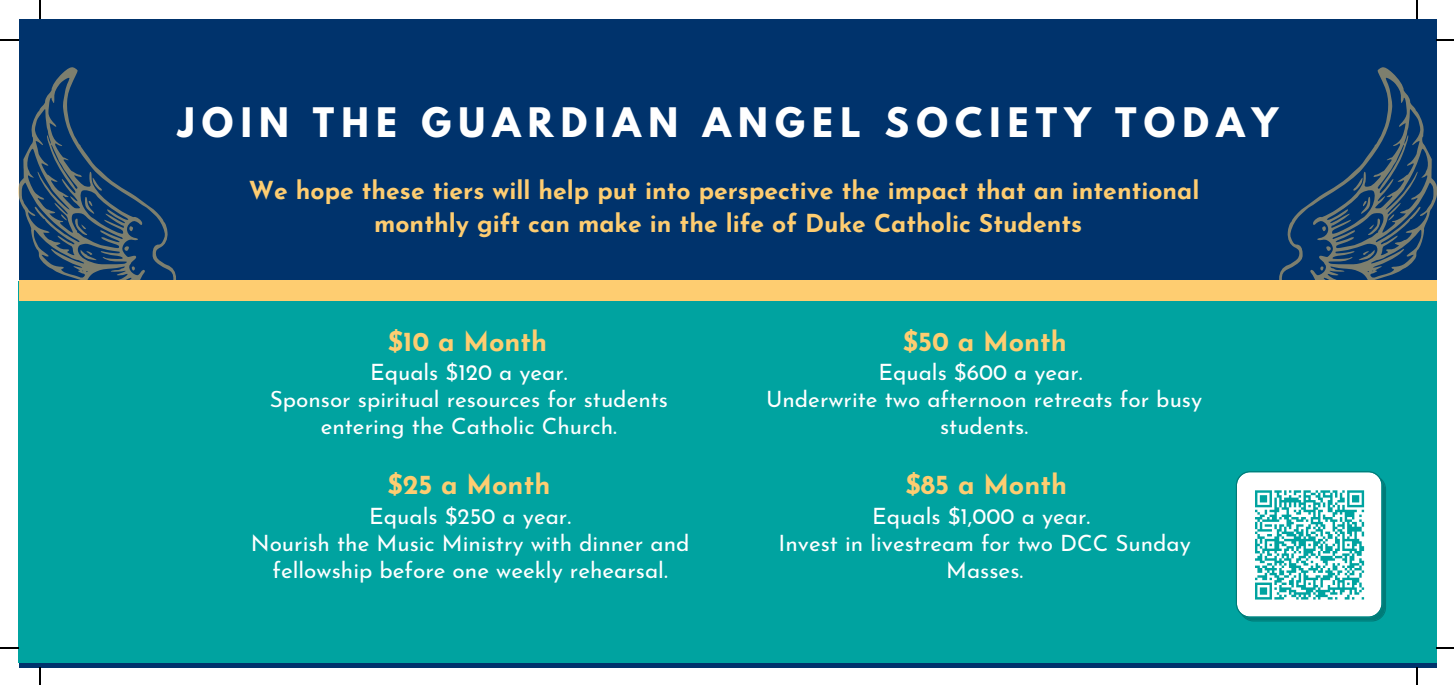
<style>
.page{position:relative;width:1454px;height:685px;background:#fff}
.page>*{position:absolute;margin:0;border:0;box-sizing:border-box;transform-origin:0 0}
.t1{font:700 36px "League Spartan";letter-spacing:.2em;color:#fff}
.t2{font:700 27px "Josefin Sans";color:#fecd71}
.t3{font:700 24.75px/33.8px "Josefin Sans";color:#fecd71;text-align:center}
.t4{font:22.5px/27px "Josefin Sans";color:#fff;text-align:center}
</style>
<div class="page">
<div style="left:19px;top:19px;width:1417px;height:648px;background:#00336c"></div>
<svg style="left:19px;top:67px;width:157px;height:213px"></svg>
<svg style="left:1279px;top:67px;width:157px;height:213px"></svg>
<div style="left:19px;top:280px;width:1417px;height:382px;background:#00a3a0"></div>
<div style="left:19px;top:280px;width:1417px;height:21px;background:#fecd71"></div>
<svg style="left:1236px;top:471px;width:150px;height:150px"></svg>
<svg style="left:39px;top:0;width:1px;height:19px"></svg>
<svg style="left:0;top:39px;width:19px;height:1px"></svg>
<svg style="left:1416px;top:0;width:2px;height:19px"></svg>
<svg style="left:1436px;top:39px;width:18px;height:1px"></svg>
<svg style="left:39px;top:667px;width:1px;height:17px"></svg>
<svg style="left:0;top:646px;width:19px;height:2px"></svg>
<svg style="left:1416px;top:667px;width:2px;height:17px"></svg>
<svg style="left:1436px;top:646px;width:18px;height:2px"></svg>
<h1 class="t1" style="left:178px;top:105px;width:1102px">JOIN THE GUARDIAN ANGEL SOCIETY TODAY</h1>
<p class="t3" style="left:249px;top:175px;width:952px">We hope these tiers will help put into perspective the impact that an intentional monthly gift can make in the life of Duke Catholic Students</p>
<p class="t2" style="left:388px;top:330px;width:161px">$10 a Month</p>
<p class="t2" style="left:902px;top:330px;width:166px">$50 a Month</p>
<p class="t4" style="left:270px;top:361px;width:400px">Equals $120 a year.<br>Sponsor spiritual resources for students entering the Catholic Church.</p>
<p class="t2" style="left:387px;top:474px;width:164px">$25 a Month</p>
<p class="t4" style="left:251px;top:504px;width:440px">Equals $250 a year.<br>Nourish the Music Ministry with dinner and fellowship before one weekly rehearsal.</p>
<p class="t4" style="left:766px;top:361px;width:438px">Equals $600 a year.<br>Underwrite two afternoon retreats for busy students.</p>
<p class="t2" style="left:905px;top:474px;width:163px">$85 a Month</p>
<p class="t4" style="left:778px;top:504px;width:414px">Equals $1,000 a year.<br>Invest in livestream for two DCC Sunday<br>Masses.</p>
</div>
